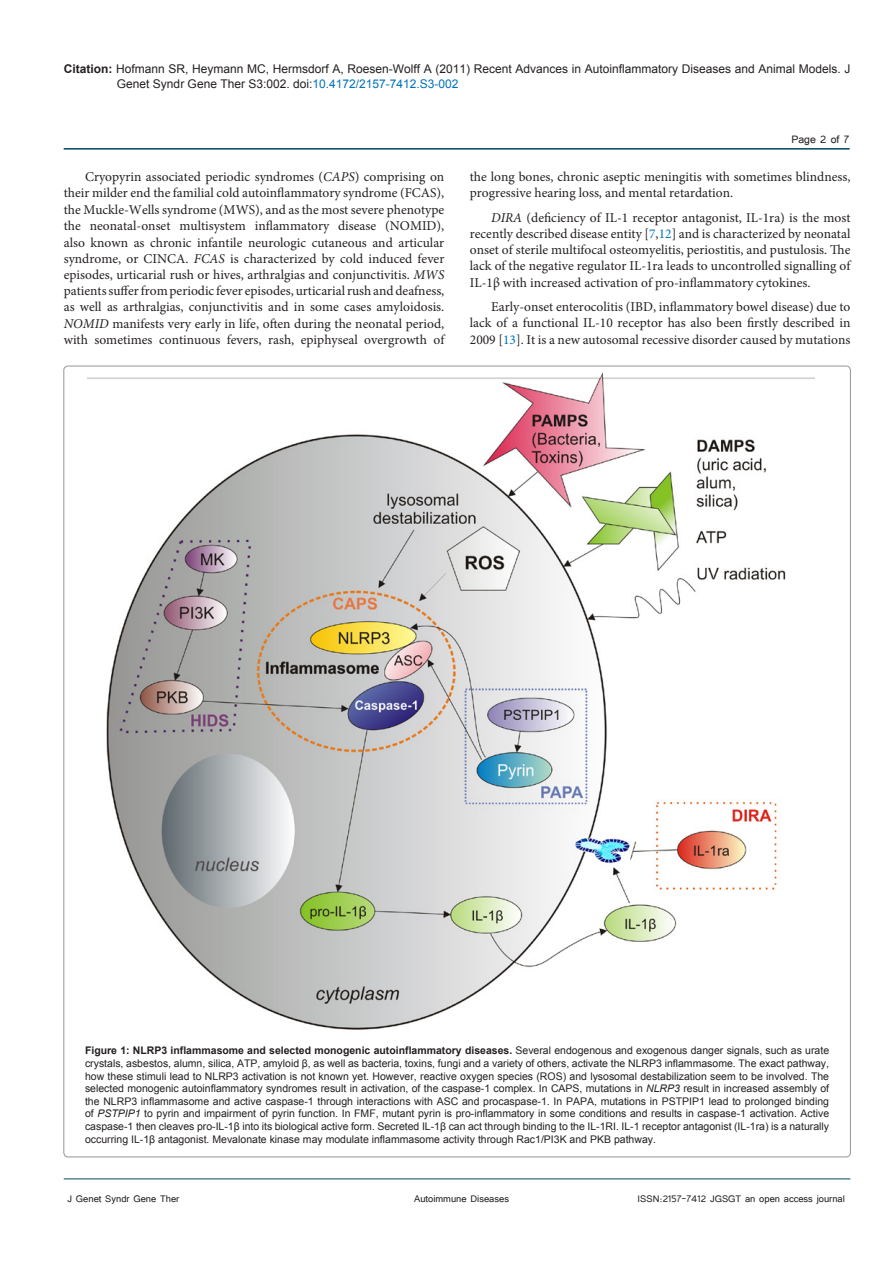
<style>
.page{position:relative;width:893px;height:1263px;background:#fff}
.page>*{position:absolute;margin:0;border:0;box-sizing:border-box;transform-origin:0 0}
.t1{font:13.5px/16.4px "Minion Pro";color:#231f20;text-align:justify}
.t2{font:13.5px "Tunga";color:#231f20}
.t3{font:12px/15px "Arial";color:#231f20}
.t4{font:12px "Tunga";color:#231f20}
.t5{font:10.5px/12.6px "Arial";color:#231f20;text-align:justify}
.s1{font-weight:700}
.s2{color:#0072bc}
.s3{font-style:italic}
</style>
<div class="page">
<hr style="left:64px;top:148px;width:786px;height:2px;background:#00455a">
<hr style="left:64px;top:1179px;width:786px;height:1px;background:#00455a">
<img style="left:87px;top:373px;width:728px;height:657px">
<p class="t3" style="left:117px;top:61px;width:735px;text-indent:-53px"><span class="s1">Citation:</span> Hofmann SR, Heymann MC, Hermsdorf A, Roesen-Wolff A (2011) Recent Advances in Autoinflammatory Diseases and Animal Models. J<br>Genet Syndr Gene Ther S3:002. doi:<span class="s2">10.4172/2157-7412.S3-002</span></p>
<p class="t2" style="left:791px;top:131px;width:59px">Page 2 of 7</p>
<p class="t1" style="left:64px;top:168px;width:382px;text-indent:21px">Cryopyrin associated periodic syndromes (<span class="s3">CAPS</span>) comprising on their milder end the familial cold autoinflammatory syndrome (FCAS), the Muckle-Wells syndrome (MWS), and as the most severe phenotype the neonatal-onset multisystem inflammatory disease (NOMID), also known as chronic infantile neurologic cutaneous and articular syndrome, or CINCA. <span class="s3">FCAS</span> is characterized by cold induced fever episodes, urticarial rush or hives, arthralgias and conjunctivitis. <span class="s3">MWS </span>patients suffer from periodic fever episodes, urticarial rush and deafness, as well as arthralgias, conjunctivitis and in some cases amyloidosis.<br><span class="s3">NOMID</span> manifests very early in life, often during the neonatal period, with sometimes continuous fevers, rash, epiphyseal overgrowth of</p>
<p class="t1" style="left:470px;top:168px;width:382px">the long bones, chronic aseptic meningitis with sometimes blindness, progressive hearing loss, and mental retardation.</p>
<p class="t1" style="left:470px;top:209px;width:382px;text-indent:21px"><span class="s3">DIRA</span> (deficiency of IL-1 receptor antagonist, IL-1ra) is the most recently described disease entity [<span class="s2">7</span>,<span class="s2">12</span>] and is characterized by neonatal onset of sterile multifocal osteomyelitis, periostitis, and pustulosis. The lack of the negative regulator IL-1ra leads to uncontrolled signalling of IL-1β with increased activation of pro-inflammatory cytokines.</p>
<p class="t1" style="left:470px;top:299px;width:382px;text-indent:21px">Early-onset enterocolitis (IBD, inflammatory bowel disease) due to lack of a functional IL-10 receptor has also been firstly described in 2009 [<span class="s2">13</span>]. It is a new autosomal recessive disorder caused by mutations</p>
<p class="t5" style="left:85px;top:1044px;width:746px"><span class="s1">Figure 1: NLRP3 inflammasome and selected monogenic autoinflammatory diseases.</span> Several endogenous and exogenous danger signals, such as urate crystals, asbestos, alumn, silica, ATP, amyloid β, as well as bacteria, toxins, fungi and a variety of others, activate the NLRP3 inflammasome. The exact pathway, how these stimuli lead to NLRP3 activation is not known yet. However, reactive oxygen species (ROS) and lysosomal destabilization seem to be involved. The selected monogenic autoinflammatory syndromes result in activation, of the caspase-1 complex. In CAPS, mutations in <span class="s3">NLRP3</span> result in increased assembly of the NLRP3 inflammasome and active caspase-1 through interactions with ASC and procaspase-1. In PAPA, mutations in PSTPIP1 lead to prolonged binding of <span class="s3">PSTPIP1</span> to pyrin and impairment of pyrin function. In FMF, mutant pyrin is pro-inflammatory in some conditions and results in caspase-1 activation. Active caspase-1 then cleaves pro-IL-1β into its biological active form. Secreted IL-1β can act through binding to the IL-1RI. IL-1 receptor antagonist (IL-1ra) is a naturally occurring IL-1β antagonist. Mevalonate kinase may modulate inflammasome activity through Rac1/PI3K and PKB pathway.</p>
<p class="t4" style="left:68px;top:1190px;width:113px">J Genet Syndr Gene Ther</p>
<p class="t4" style="left:414px;top:1190px;width:96px">Autoimmune Diseases</p>
<p class="t4" style="left:638px;top:1190px;width:209px">ISSN:2157-7412 JGSGT an open access journal</p>
</div>
